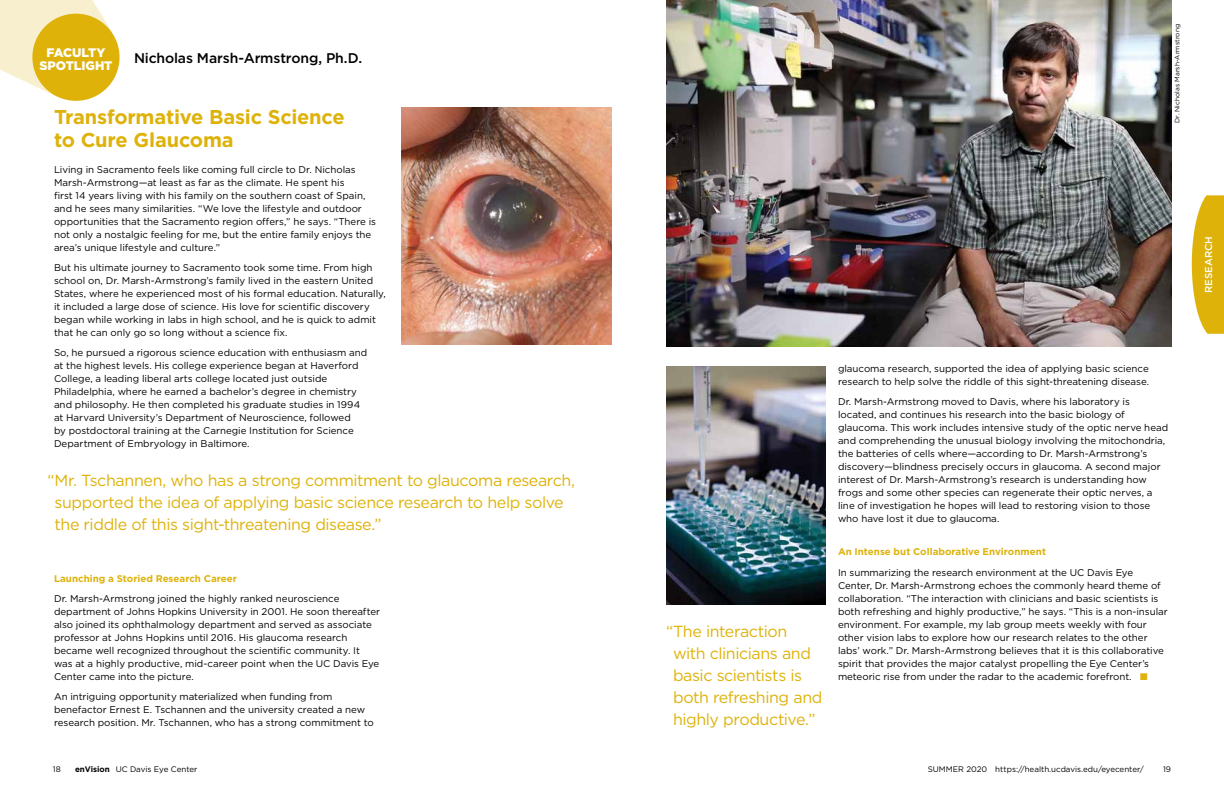
<style>
.page{position:relative;width:1224px;height:792px;background:#fff}
.page>*{position:absolute;margin:0;border:0;box-sizing:border-box;transform-origin:0 0}
.t1{font:700 20px/23px "Gotham";letter-spacing:-.01em;color:#deb209}
.t2{font:16px/22px "Gotham";letter-spacing:-.025em;color:#deb209}
.t3{font:500 14px "Gotham";letter-spacing:-.01em;color:#000}
.t4{font:900 12.4px/12.4px "Gotham";letter-spacing:-.015em;color:#fff;text-align:center}
.t5{font:500 10px "Gotham";letter-spacing:-.005em;color:#fff}
.t6{font:9.8px/13px "Gotham";letter-spacing:-.005em;color:#000}
.t7{font:700 9.8px "Gotham";color:#deb209}
.t8{font:8px "Gotham";color:#000}
.t9{font:6.5px "Gotham";letter-spacing:.015em;color:#000}
.s1{color:#deb209}
.s2{font-weight:700}
</style>
<div class="page">
<svg style="left:1192px;top:195px;width:32px;height:139px"></svg>
<img style="left:666px;top:366px;width:160px;height:238px">
<img style="left:666px;top:0;width:505px;height:346px">
<img style="left:402px;top:107px;width:210px;height:238px">
<svg style="left:0;top:0;width:112px;height:96px"></svg>
<div style="left:32px;top:14px;width:88px;height:87px;background:#deb209;border-radius:50%"></div>
<p class="t4" style="left:40px;top:47px;width:74px">FACULTY<br>SPOTLIGHT</p>
<h3 class="t3" style="left:134px;top:49px;width:230px">Nicholas Marsh-Armstrong, Ph.D.</h3>
<h1 class="t1" style="left:54px;top:105px;width:292px">Transformative Basic Science to Cure Glaucoma</h1>
<p class="t6" style="left:54px;top:163px;width:324px">Living in Sacramento feels like coming full circle to Dr. Nicholas Marsh-Armstrong—at least as far as the climate. He spent his<br>first 14 years living with his family on the southern coast of Spain, and he sees many similarities. “We love the lifestyle and outdoor opportunities that the Sacramento region offers,” he says. “There is not only a nostalgic feeling for me, but the entire family enjoys the area’s unique lifestyle and culture.”</p>
<p class="t6" style="left:54px;top:261px;width:333px">But his ultimate journey to Sacramento took some time. From high school on, Dr. Marsh-Armstrong’s family lived in the eastern United States, where he experienced most of his formal education. Naturally, it included a large dose of science. His love for scientific discovery began while working in labs in high school, and he is quick to admit that he can only go so long without a science fix.</p>
<p class="t6" style="left:54px;top:346px;width:315px">So, he pursued a rigorous science education with enthusiasm and at the highest levels. His college experience began at Haverford College, a leading liberal arts college located just outside Philadelphia, where he earned a bachelor’s degree in chemistry and philosophy. He then completed his graduate studies in 1994 at Harvard University’s Department of Neuroscience, followed<br>by postdoctoral training at the Carnegie Institution for Science Department of Embryology in Baltimore.</p>
<h2 class="t2" style="left:55px;top:469px;width:522px;text-indent:-7px">“Mr. Tschannen, who has a strong commitment to glaucoma research, supported the idea of applying basic science research to help solve the riddle of this sight-threatening disease.”</h2>
<p class="t7" style="left:54px;top:572px;width:184px">Launching a Storied Research Career</p>
<p class="t6" style="left:54px;top:592px;width:328px">Dr. Marsh-Armstrong joined the highly ranked neuroscience department of Johns Hopkins University in 2001. He soon thereafter also joined its ophthalmology department and served as associate professor at Johns Hopkins until 2016. His glaucoma research became well recognized throughout the scientific community. It was at a highly productive, mid-career point when the UC Davis Eye Center came into the picture.</p>
<p class="t6" style="left:54px;top:690px;width:321px">An intriguing opportunity materialized when funding from benefactor Ernest E. Tschannen and the university created a new research position. Mr. Tschannen, who has a strong commitment to</p>
<p class="t9" style="left:1173px;top:123px;width:100px;rotate:-90deg">Dr. Nicholas Marsh-Armstrong</p>
<h2 class="t2" style="left:673px;top:620px;width:151px;text-indent:-7px">“The interaction with clinicians and basic scientists is both refreshing and highly productive.”</h2>
<p class="t6" style="left:838px;top:362px;width:313px">glaucoma research, supported the idea of applying basic science research to help solve the riddle of this sight-threatening disease.</p>
<p class="t6" style="left:838px;top:395px;width:332px">Dr. Marsh-Armstrong moved to Davis, where his laboratory is located, and continues his research into the basic biology of glaucoma. This work includes intensive study of the optic nerve head and comprehending the unusual biology involving the mitochondria, the batteries of cells where—according to Dr. Marsh-Armstrong’s discovery—blindness precisely occurs in glaucoma. A second major interest of Dr. Marsh-Armstrong’s research is understanding how frogs and some other species can regenerate their optic nerves, a line of investigation he hopes will lead to restoring vision to those who have lost it due to glaucoma.</p>
<p class="t7" style="left:838px;top:546px;width:210px">An Intense but Collaborative Environment</p>
<p class="t6" style="left:838px;top:566px;width:331px">In summarizing the research environment at the UC Davis Eye Center, Dr. Marsh-Armstrong echoes the commonly heard theme of collaboration. “The interaction with clinicians and basic scientists is both refreshing and highly productive,” he says. “This is a non-insular environment. For example, my lab group meets weekly with four other vision labs to explore how our research relates to the other labs’ work.” Dr. Marsh-Armstrong believes that it is this collaborative spirit that provides the major catalyst propelling the Eye Center’s meteoric rise from under the radar to the academic forefront. <span class="s1">■</span></p>
<p class="t8" style="left:53px;top:764px;width:9px">18</p>
<p class="t8" style="left:75px;top:764px;width:124px"><span class="s2">enVision</span> UC Davis Eye Center</p>
<p class="t8" style="left:928px;top:764px;width:218px">SUMMER 2020 https://health.ucdavis.edu/eyecenter/</p>
<p class="t8" style="left:1163px;top:764px;width:10px">19</p>
<p class="t5" style="left:1202px;top:293px;width:58px;rotate:-90deg">RESEARCH</p>
</div>
